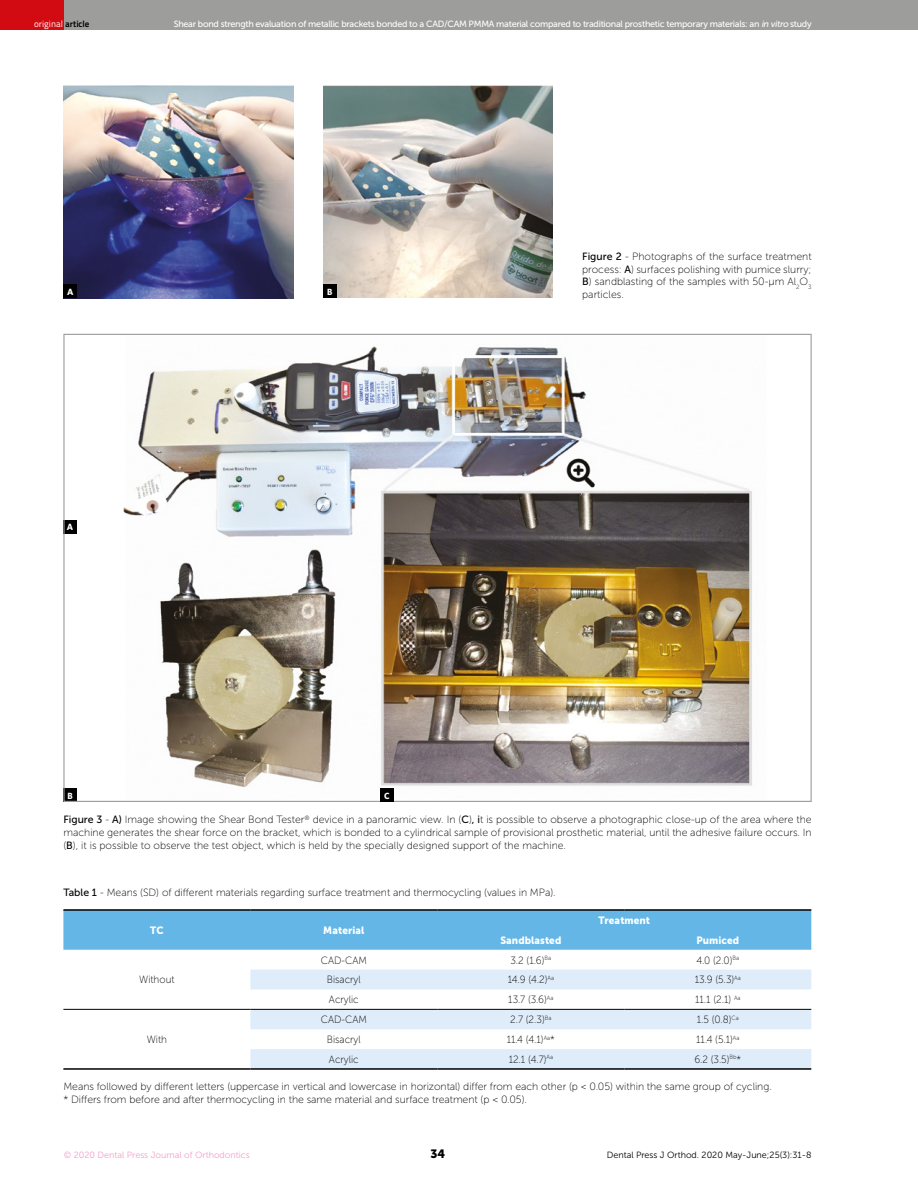
<style>
.page{position:relative;width:918px;height:1188px;background:#fff}
.page>*{position:absolute;margin:0;border:0;box-sizing:border-box;transform-origin:0 0}
.t1{font:12px "Museo Sans 900";color:#000}
.t2{font:10.5px/12.6px "Museo Sans 100";letter-spacing:-.005em;color:#000;text-align:justify}
.t3{font:10.5px "Museo Sans 100";letter-spacing:-.005em;color:#000;scale:.95 1}
.t4{font:10.5px "Museo Sans 900";letter-spacing:.01em;color:#fff;scale:.95 1}
.t5{font:9px "Museo Sans 500";letter-spacing:-.03em;color:#fff}
.t6{font:9px "Museo Sans 300";color:#000}
.t7{font:9px "Museo Sans 300";color:#f39fc5}
.t8{font:9px "Titillium Text 22 L";color:#fff}
.t9{font:700 9px "Whitney";color:#fff}
.s1{font-weight:700;color:#000}
.s2{font-style:italic}
.s3{font-family:"Museo Sans 500"}
</style>
<div class="page">
<div style="left:0;top:0;width:918px;height:30px;background:#9d9d9c"></div>
<div style="left:0;top:0;width:64px;height:30px;background:#d20a11"></div>
<img style="left:64px;top:85px;width:229px;height:213px">
<img style="left:323px;top:85px;width:229px;height:213px">
<div style="left:64px;top:285px;width:13px;height:13px;background:#000"></div>
<div style="left:63px;top:520px;width:14px;height:14px;background:#000"></div>
<div style="left:323px;top:285px;width:13px;height:13px;background:#000"></div>
<svg style="left:63px;top:789px;width:14px;height:13px"></svg>
<div style="left:63px;top:911px;width:748px;height:39px;background:#64b6e7"></div>
<svg style="left:250px;top:970px;width:561px;height:98px;fill:#dfedfa"></svg>
<hr style="left:63px;top:909px;width:187px;height:2px;background:#000">
<hr style="left:250px;top:909px;width:187px;height:2px;background:#000">
<hr style="left:437px;top:909px;width:187px;height:2px;background:#000">
<hr style="left:624px;top:909px;width:187px;height:2px;background:#000">
<hr style="left:63px;top:1068px;width:187px;height:2px;background:#000">
<hr style="left:250px;top:1068px;width:187px;height:2px;background:#000">
<hr style="left:437px;top:1068px;width:187px;height:2px;background:#000">
<hr style="left:624px;top:1068px;width:187px;height:2px;background:#000">
<hr style="left:63px;top:1009px;width:187px;height:1px;background:#000">
<hr style="left:250px;top:1009px;width:187px;height:1px;background:#000">
<hr style="left:437px;top:1009px;width:187px;height:1px;background:#000">
<hr style="left:624px;top:1009px;width:187px;height:1px;background:#000">
<img style="left:123px;top:346px;width:629px;height:454px">
<div style="left:380px;top:789px;width:13px;height:13px;background:#000"></div>
<p class="t8" style="left:34px;top:17px;width:57px">original <span class="s1">article</span></p>
<p class="t5" style="left:174px;top:19px;width:639px">Shear bond strength evaluation of metallic brackets bonded to a CAD/CAM PMMA material compared to traditional prosthetic temporary materials: an <span class="s2">in vitro</span> study</p>
<p class="t9" style="left:67px;top:286px;width:8px">A</p>
<p class="t9" style="left:67px;top:522px;width:8px">A</p>
<p class="t9" style="left:67px;top:790px;width:7px">B</p>
<p class="t9" style="left:327px;top:286px;width:7px">B</p>
<p class="t2" style="left:582px;top:250px;width:231px"><span class="s3">Figure 2</span> - Photographs of the surface treatment process: <span class="s3">A</span>) surfaces polishing with pumice slurry; <span class="s3">B</span>) sandblasting of the samples with 50-μm Al<sub>2</sub>O<sub>3 </sub>particles.</p>
<p class="t9" style="left:384px;top:790px;width:7px">C</p>
<p class="t2" style="left:63px;top:814px;width:750px"><span class="s3">Figure 3</span> - <span class="s3">A)</span> Image showing the Shear Bond Tester<sup>®</sup> device in a panoramic view. In (<span class="s3">C</span>)<span class="s3">, i</span>t is possible to observe a photographic close-up of the area where the machine generates the shear force on the bracket, which is bonded to a cylindrical sample of provisional prosthetic material, until the adhesive failure occurs. In (<span class="s3">B</span>), it is possible to observe the test object, which is held by the specially designed support of the machine.</p>
<p class="t2" style="left:63px;top:887px;width:494px"><span class="s3">Table 1</span> - Means (SD) of different materials regarding surface treatment and thermocycling (values in MPa).</p>
<p class="t4" style="left:150px;top:924px;width:16px">TC</p>
<p class="t4" style="left:323px;top:924px;width:45px">Material</p>
<p class="t4" style="left:599px;top:914px;width:56px">Treatment</p>
<p class="t3" style="left:139px;top:974px;width:39px">Without</p>
<p class="t3" style="left:147px;top:1034px;width:23px">With</p>
<p class="t4" style="left:500px;top:934px;width:66px">Sandblasted</p>
<p class="t4" style="left:696px;top:934px;width:47px">Pumiced</p>
<p class="t3" style="left:321px;top:954px;width:50px">CAD-CAM</p>
<p class="t3" style="left:511px;top:954px;width:44px">3.2 (1.6)<sup>Ba</sup></p>
<p class="t3" style="left:697px;top:954px;width:46px">4.0 (2.0)<sup>Ba</sup></p>
<p class="t3" style="left:327px;top:974px;width:37px">Bisacryl</p>
<p class="t3" style="left:508px;top:974px;width:50px">14.9 (4.2)<sup>Aa</sup></p>
<p class="t3" style="left:695px;top:974px;width:50px">13.9 (5.3)<sup>Aa</sup></p>
<p class="t3" style="left:329px;top:994px;width:33px">Acrylic</p>
<p class="t3" style="left:508px;top:994px;width:49px">13.7 (3.6)<sup>Aa</sup></p>
<p class="t3" style="left:695px;top:994px;width:49px">11.1 (2.1) <sup>Aa</sup></p>
<p class="t3" style="left:321px;top:1014px;width:50px">CAD-CAM</p>
<p class="t3" style="left:510px;top:1014px;width:45px">2.7 (2.3)<sup>Ba</sup></p>
<p class="t3" style="left:697px;top:1014px;width:46px">1.5 (0.8)<sup>Ca</sup></p>
<p class="t3" style="left:327px;top:1034px;width:37px">Bisacryl</p>
<p class="t3" style="left:507px;top:1034px;width:52px">11.4 (4.1)<sup>Aa</sup>*</p>
<p class="t3" style="left:696px;top:1034px;width:47px">11.4 (5.1)<sup>Aa</sup></p>
<p class="t3" style="left:329px;top:1054px;width:33px">Acrylic</p>
<p class="t3" style="left:509px;top:1054px;width:48px">12.1 (4.7)<sup>Aa</sup></p>
<p class="t3" style="left:694px;top:1054px;width:51px">6.2 (3.5)<sup>Bb</sup>*</p>
<p class="t2" style="left:63px;top:1081px;width:710px">Means followed by different letters (uppercase in vertical and lowercase in horizontal) differ from each other (p &lt; 0.05) within the same group of cycling. * Differs from before and after thermocycling in the same material and surface treatment (p &lt; 0.05).</p>
<p class="t7" style="left:64px;top:1150px;width:188px">© 2020 Dental Press Journal of Orthodontics</p>
<p class="t1" style="left:430px;top:1147px;width:16px">34</p>
<p class="t6" style="left:607px;top:1150px;width:206px">Dental Press J Orthod. 2020 May-June;25(3):31-8</p>
</div>
